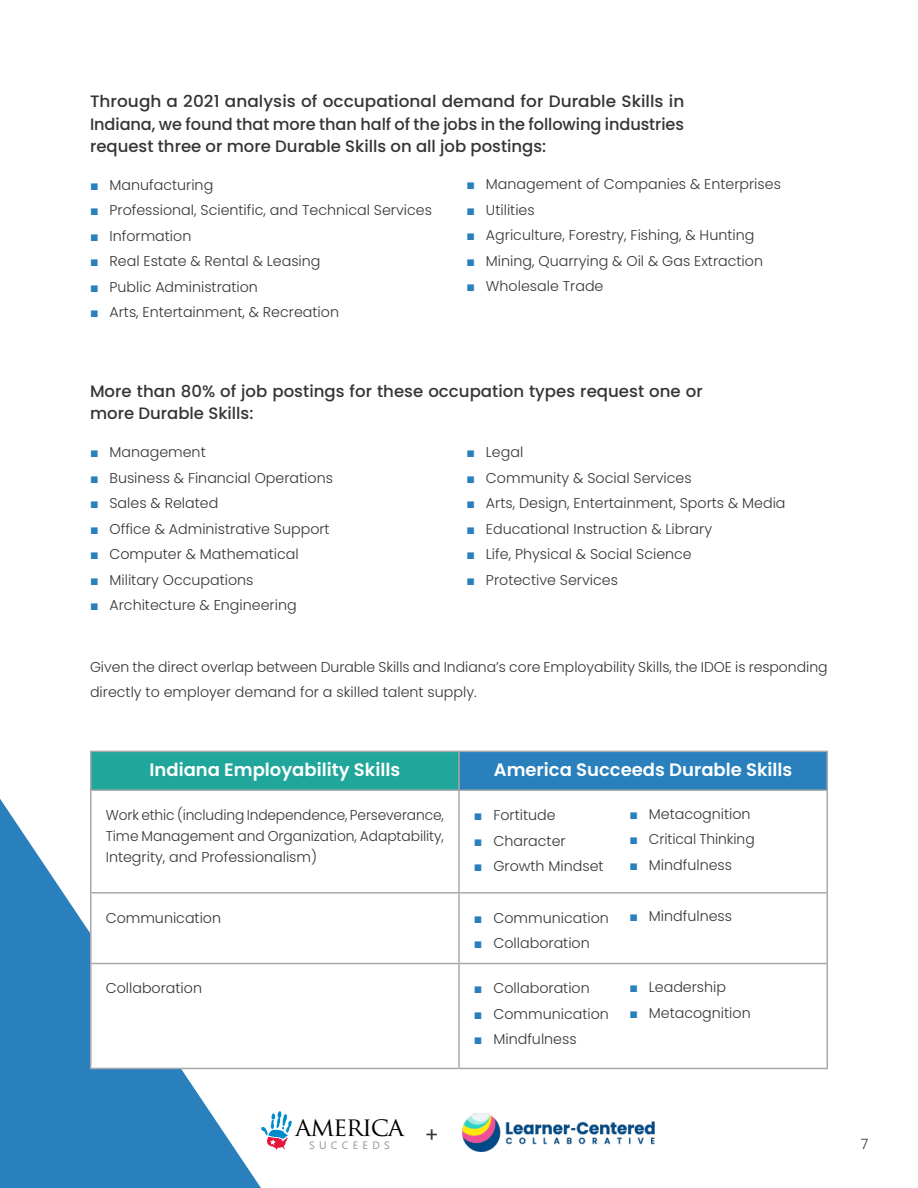
<style>
.page{position:relative;width:918px;height:1188px;background:#fff}
.page>*{position:absolute;margin:0;border:0;box-sizing:border-box;transform-origin:0 0}
.t1{font:25.95px "Trajan Pro";letter-spacing:-.05em;color:#000}
.t2{font:20.55px "Poppins";color:#353535}
.t3{font:600 18px "Poppins";color:#fff}
.t4{font:500 16.5px/22.5px "Poppins";color:#353535;text-align:justify}
.t5{font:300 14.25px/21px "Poppins";color:#353535}
.t6{font:10.8px "Ebrima";letter-spacing:.4em;color:#90959d}
.s1{font-family:"Arial";font-weight:900;color:#2980bd}
</style>
<div class="page">
<svg style="left:0;top:799px;width:261px;height:389px;fill:#2980bd"></svg>
<div style="left:91px;top:751px;width:368px;height:39px;background:#21a69b"></div>
<div style="left:459px;top:751px;width:368px;height:39px;background:#2980bd"></div>
<svg style="left:92px;top:799px;width:734px;height:269px"></svg>
<hr style="left:90px;top:791px;width:2px;height:101px;background:#a7a9ac">
<hr style="left:458px;top:791px;width:2px;height:101px;background:#a7a9ac">
<hr style="left:826px;top:791px;width:2px;height:101px;background:#a7a9ac">
<hr style="left:90px;top:892px;width:369px;height:2px;background:#a7a9ac">
<hr style="left:90px;top:894px;width:2px;height:69px;background:#a7a9ac">
<hr style="left:459px;top:892px;width:369px;height:2px;background:#a7a9ac">
<hr style="left:458px;top:894px;width:2px;height:69px;background:#a7a9ac">
<hr style="left:826px;top:894px;width:2px;height:69px;background:#a7a9ac">
<hr style="left:90px;top:963px;width:369px;height:1px;background:#a7a9ac">
<hr style="left:90px;top:964px;width:2px;height:104px;background:#a7a9ac">
<hr style="left:459px;top:963px;width:369px;height:1px;background:#a7a9ac">
<hr style="left:458px;top:964px;width:2px;height:104px;background:#a7a9ac">
<hr style="left:826px;top:964px;width:2px;height:104px;background:#a7a9ac">
<hr style="left:90px;top:1068px;width:369px;height:1px;background:#a7a9ac">
<hr style="left:459px;top:1068px;width:369px;height:1px;background:#a7a9ac">
<hr style="left:90px;top:751px;width:369px;height:1px;background:#a7a9ac">
<hr style="left:90px;top:752px;width:2px;height:37px;background:#a7a9ac">
<hr style="left:459px;top:751px;width:369px;height:1px;background:#a7a9ac">
<hr style="left:458px;top:752px;width:2px;height:37px;background:#a7a9ac">
<hr style="left:826px;top:752px;width:2px;height:37px;background:#a7a9ac">
<hr style="left:90px;top:789px;width:369px;height:2px;background:#a7a9ac">
<hr style="left:459px;top:789px;width:369px;height:2px;background:#a7a9ac">
<svg style="left:261px;top:1111px;width:31px;height:39px"></svg>
<img style="left:461px;top:1113px;width:194px;height:39px">
<p class="t4" style="left:90px;top:90px;width:596px">Through a 2021 analysis of occupational demand for Durable Skills in Indiana, we found that more than half of the jobs in the following industries request three or more Durable Skills on all job postings:</p>
<p class="t5" style="left:90px;top:174px;width:125px"><span class="s1">■</span> Manufacturing</p>
<p class="t5" style="left:90px;top:200px;width:344px"><span class="s1">■</span> Professional, Scientific, and Technical Services</p>
<p class="t5" style="left:90px;top:225px;width:103px"><span class="s1">■</span> Information</p>
<p class="t5" style="left:90px;top:251px;width:232px"><span class="s1">■</span> Real Estate &amp; Rental &amp; Leasing</p>
<p class="t5" style="left:90px;top:276px;width:169px"><span class="s1">■</span> Public Administration</p>
<p class="t5" style="left:90px;top:302px;width:251px"><span class="s1">■</span> Arts, Entertainment, &amp; Recreation</p>
<p class="t5" style="left:466px;top:174px;width:316px"><span class="s1">■</span> Management of Companies &amp; Enterprises</p>
<p class="t5" style="left:466px;top:200px;width:70px"><span class="s1">■</span> Utilities</p>
<p class="t5" style="left:466px;top:225px;width:289px"><span class="s1">■</span> Agriculture, Forestry, Fishing, &amp; Hunting</p>
<p class="t5" style="left:466px;top:251px;width:298px"><span class="s1">■</span> Mining, Quarrying &amp; Oil &amp; Gas Extraction</p>
<p class="t5" style="left:466px;top:276px;width:138px"><span class="s1">■</span> Wholesale Trade</p>
<p class="t4" style="left:90px;top:380px;width:614px">More than 80% of job postings for these occupation types request one or more Durable Skills:</p>
<p class="t5" style="left:90px;top:442px;width:117px"><span class="s1">■</span> Management</p>
<p class="t5" style="left:90px;top:467px;width:245px"><span class="s1">■</span> Business &amp; Financial Operations</p>
<p class="t5" style="left:90px;top:493px;width:130px"><span class="s1">■</span> Sales &amp; Related</p>
<p class="t5" style="left:90px;top:518px;width:241px"><span class="s1">■</span> Office &amp; Administrative Support</p>
<p class="t5" style="left:90px;top:544px;width:210px"><span class="s1">■</span> Computer &amp; Mathematical</p>
<p class="t5" style="left:90px;top:569px;width:165px"><span class="s1">■</span> Military Occupations</p>
<p class="t5" style="left:90px;top:595px;width:208px"><span class="s1">■</span> Architecture &amp; Engineering</p>
<p class="t5" style="left:466px;top:442px;width:58px"><span class="s1">■</span> Legal</p>
<p class="t5" style="left:466px;top:467px;width:227px"><span class="s1">■</span> Community &amp; Social Services</p>
<p class="t5" style="left:466px;top:493px;width:321px"><span class="s1">■</span> Arts, Design, Entertainment, Sports &amp; Media</p>
<p class="t5" style="left:466px;top:518px;width:247px"><span class="s1">■</span> Educational Instruction &amp; Library</p>
<p class="t5" style="left:466px;top:544px;width:227px"><span class="s1">■</span> Life, Physical &amp; Social Science</p>
<p class="t5" style="left:466px;top:569px;width:153px"><span class="s1">■</span> Protective Services</p>
<p class="t5" style="left:90px;top:654px;width:739px;line-height:25.5px">Given the direct overlap between Durable Skills and Indiana’s core Employability Skills, the IDOE is responding directly to employer demand for a skilled talent supply.</p>
<p class="t3" style="left:150px;top:760px;width:252px">Indiana Employability Skills</p>
<p class="t3" style="left:494px;top:760px;width:300px">America Succeeds Durable Skills</p>
<p class="t5" style="left:106px;top:805px;width:340px;text-align:justify">Work ethic (including Independence, Perseverance, Time Management and Organization, Adaptability, Integrity, and Professionalism)</p>
<p class="t5" style="left:474px;top:805px;width:83px"><span class="s1">■</span> Fortitude</p>
<p class="t5" style="left:629px;top:803px;width:123px"><span class="s1">■</span> Metacognition</p>
<p class="t5" style="left:629px;top:829px;width:127px"><span class="s1">■</span> Critical Thinking</p>
<p class="t5" style="left:629px;top:854px;width:104px"><span class="s1">■</span> Mindfulness</p>
<p class="t5" style="left:474px;top:830px;width:93px"><span class="s1">■</span> Character</p>
<p class="t5" style="left:474px;top:856px;width:131px"><span class="s1">■</span> Growth Mindset</p>
<p class="t5" style="left:106px;top:907px;width:117px">Communication</p>
<p class="t5" style="left:474px;top:907px;width:136px"><span class="s1">■</span> Communication</p>
<p class="t5" style="left:474px;top:933px;width:117px"><span class="s1">■</span> Collaboration</p>
<p class="t5" style="left:106px;top:978px;width:98px">Collaboration</p>
<p class="t5" style="left:474px;top:978px;width:117px"><span class="s1">■</span> Collaboration</p>
<p class="t5" style="left:474px;top:1004px;width:136px"><span class="s1">■</span> Communication</p>
<p class="t5" style="left:474px;top:1029px;width:104px"><span class="s1">■</span> Mindfulness</p>
<p class="t5" style="left:629px;top:906px;width:104px"><span class="s1">■</span> Mindfulness</p>
<p class="t5" style="left:629px;top:977px;width:98px"><span class="s1">■</span> Leadership</p>
<p class="t5" style="left:629px;top:1002px;width:123px"><span class="s1">■</span> Metacognition</p>
<h1 class="t1" style="left:295px;top:1110px;width:110px">AMERICA</h1>
<p class="t6" style="left:309px;top:1138px;width:82px">SUCCEEDS</p>
<h2 class="t2" style="left:425px;top:1123px;width:16px">+</h2>
<p class="t5" style="left:861px;top:1134px;width:9px">7</p>
</div>
